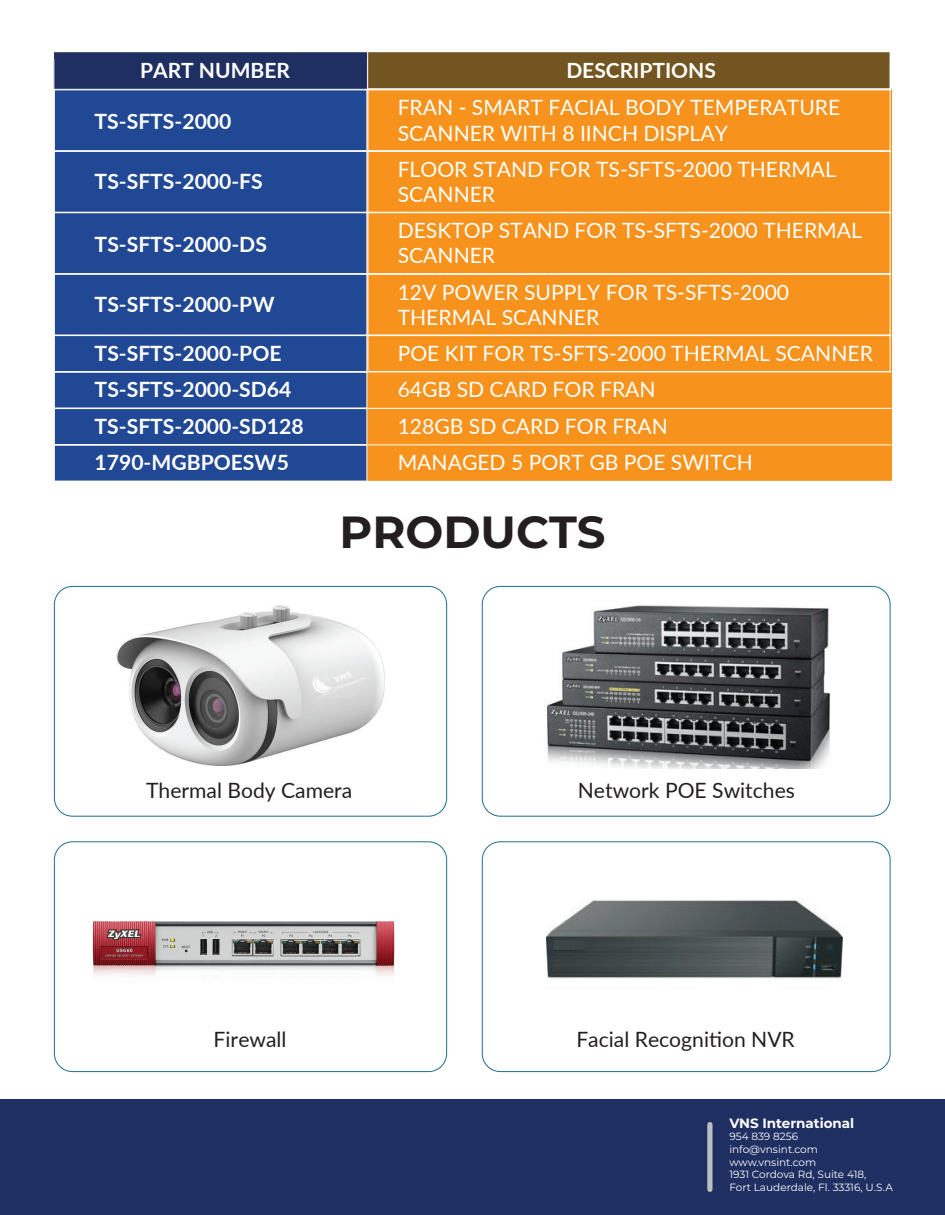
<style>
.page{position:relative;width:945px;height:1215px;background:#fff}
.page>*{position:absolute;margin:0;border:0;box-sizing:border-box;transform-origin:0 0}
.t1{font:700 45px "Montserrat";color:#231f20}
.t2{font:21.15px/25.3px "Lato";color:#fff}
.t3{font:700 21.15px/36.5px "Lato";color:#fff}
.t4{font:21.15px "Lato";color:#231f20}
.t5{font:700 21px "Lato";color:#fff}
.t6{font:700 13.5px "Montserrat";color:#fff}
.t7{font:10.5px/12.6px "Montserrat";color:#fff}
</style>
<div class="page">
<div style="left:54px;top:60px;width:313px;height:421px;background:#214894"></div>
<div style="left:54px;top:52px;width:313px;height:37px;background:#1f2f62"></div>
<div style="left:367px;top:52px;width:523px;height:37px;background:#725520"></div>
<div style="left:367px;top:89px;width:525px;height:392px;background:#f7931d"></div>
<div style="left:0;top:1099px;width:945px;height:116px;background:#1f2f62"></div>
<div style="left:54px;top:89px;width:313px;height:62px;border:1px solid #fff"></div>
<div style="left:54px;top:212px;width:313px;height:62px;border:1px solid #fff"></div>
<div style="left:54px;top:372px;width:313px;height:36px;border:1px solid #fff"></div>
<div style="left:54px;top:445px;width:313px;height:36px;border:1px solid #fff"></div>
<hr style="left:53px;top:151px;width:314px;height:1px;background:#fff">
<hr style="left:53px;top:212px;width:314px;height:1px;background:#fff">
<hr style="left:53px;top:274px;width:314px;height:1px;background:#fff">
<hr style="left:53px;top:335px;width:314px;height:1px;background:#fff">
<hr style="left:53px;top:371px;width:314px;height:1px;background:#fff">
<hr style="left:53px;top:408px;width:314px;height:1px;background:#fff">
<hr style="left:53px;top:444px;width:314px;height:1px;background:#fff">
<hr style="left:54px;top:59px;width:1px;height:30px;background:#a6a5a5">
<div style="left:367px;top:51px;width:523px;height:38px;border:1px solid #fff"></div>
<div style="left:368px;top:89px;width:522px;height:62px;border:1px solid #fff"></div>
<div style="left:368px;top:212px;width:522px;height:62px;border:1px solid #fff"></div>
<hr style="left:367px;top:151px;width:524px;height:1px;background:#fff">
<hr style="left:367px;top:212px;width:524px;height:1px;background:#fff">
<hr style="left:367px;top:274px;width:524px;height:1px;background:#fff">
<hr style="left:367px;top:335px;width:524px;height:1px;background:#fff">
<hr style="left:367px;top:371px;width:524px;height:1px;background:#fff">
<hr style="left:367px;top:408px;width:524px;height:1px;background:#fff">
<hr style="left:367px;top:444px;width:524px;height:1px;background:#fff">
<hr style="left:53px;top:89px;width:838px;height:1px;background:#fff">
<hr style="left:53px;top:51px;width:838px;height:1px;background:#fff">
<div style="left:54px;top:586px;width:393px;height:231px;border:1px solid #1f6e8e;border-radius:18px"></div>
<div style="left:482px;top:586px;width:408px;height:231px;border:1px solid #1f6e8e;border-radius:18px"></div>
<div style="left:54px;top:841px;width:393px;height:231px;border:1px solid #1f6e8e;border-radius:18px"></div>
<div style="left:482px;top:841px;width:408px;height:231px;border:1px solid #1f6e8e;border-radius:18px"></div>
<div style="left:707px;top:1122px;width:6px;height:70px;background:#bcbdc0;border-radius:3px"></div>
<img style="left:116px;top:606px;width:269px;height:160px">
<img style="left:309px;top:659px;width:61px;height:41px">
<img style="left:92px;top:921px;width:303px;height:55px">
<img style="left:546px;top:605px;width:284px;height:164px">
<img style="left:547px;top:899px;width:295px;height:80px">
<div style="left:554px;top:940px;width:30px;height:10px;background:#3c4546"></div>
<p class="t5" style="left:140px;top:55px;width:151px">PART NUMBER</p>
<p class="t3" style="left:95px;top:102px;width:138px">TS-SFTS-2000</p>
<p class="t5" style="left:566px;top:55px;width:151px">DESCRIPTIONS</p>
<p class="t2" style="left:398px;top:94px;width:444px">FRAN - SMART FACIAL BODY TEMPERATURE<br>SCANNER WITH 8 IINCH DISPLAY</p>
<p class="t3" style="left:95px;top:162px;width:170px">TS-SFTS-2000-FS</p>
<p class="t2" style="left:398px;top:155px;width:440px">FLOOR STAND FOR TS-SFTS-2000 THERMAL<br>SCANNER</p>
<p class="t3" style="left:95px;top:225px;width:174px">TS-SFTS-2000-DS</p>
<p class="t2" style="left:398px;top:217px;width:466px">DESKTOP STAND FOR TS-SFTS-2000 THERMAL<br>SCANNER</p>
<p class="t3" style="left:95px;top:285px;width:181px">TS-SFTS-2000-PW</p>
<p class="t2" style="left:398px;top:278px;width:393px">12V POWER SUPPLY FOR TS-SFTS-2000<br>THERMAL SCANNER</p>
<p class="t3" style="left:95px;top:334px;width:188px">TS-SFTS-2000-POE</p>
<p class="t2" style="left:398px;top:334px;width:477px;line-height:36.5px">POE KIT FOR TS-SFTS-2000 THERMAL SCANNER<br>64GB SD CARD FOR FRAN<br>128GB SD CARD FOR FRAN<br>MANAGED 5 PORT GB POE SWITCH</p>
<p class="t3" style="left:95px;top:371px;width:210px">TS-SFTS-2000-SD64<br>TS-SFTS-2000-SD128<br>1790-MGBPOESW5</p>
<h1 class="t1" style="left:339px;top:500px;width:268px">PRODUCTS</h1>
<p class="t4" style="left:146px;top:775px;width:208px">Thermal Body Camera</p>
<p class="t4" style="left:578px;top:775px;width:219px">Network POE Switches</p>
<p class="t4" style="left:214px;top:1024px;width:74px">Firewall</p>
<p class="t4" style="left:576px;top:1024px;width:220px">Facial Recognition NVR</p>
<p class="t6" style="left:729px;top:1113px;width:127px">VNS International</p>
<p class="t7" style="left:729px;top:1130px;width:165px">954 839 8256<br>info@vnsint.com www.vnsint.com<br>1931 Cordova Rd, Suite 418,<br>Fort Lauderdale, Fl. 33316, U.S.A</p>
</div>
